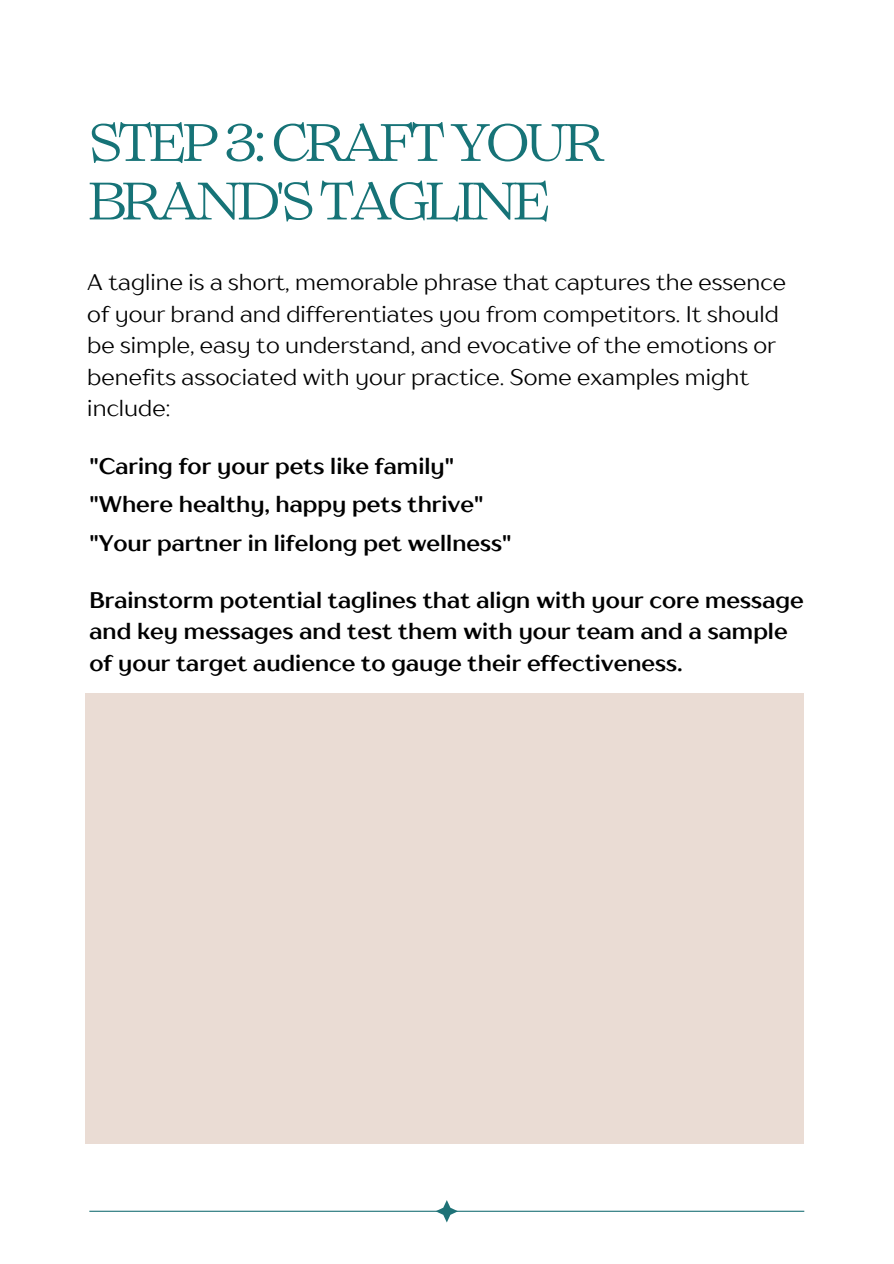
<style>
.page{position:relative;width:894px;height:1264px;background:#fff}
.page>*{position:absolute;margin:0;border:0;box-sizing:border-box;transform-origin:0 0}
.t1{font:52.5px/58.5px "Lovelace Text";letter-spacing:-.1em;color:#167377}
.t2{font:700 22.5px/31.5px "TT Drugs";color:#000}
.t3{font:22.5px/31.5px "TT Drugs";color:#000}
</style>
<div class="page">
<div style="left:85px;top:693px;width:719px;height:450px;background:#eadcd4"></div>
<hr style="left:89px;top:1210px;width:715px;height:1px;background:#1e7277">
<svg style="left:435px;top:1200px;width:23px;height:22px"></svg>
<h1 class="t1" style="left:87px;top:119px;width:519px">STEP 3: CRAFT YOUR<br>BRAND'S TAGLINE</h1>
<p class="t3" style="left:87px;top:266px;width:700px">A tagline is a short, memorable phrase that captures the essence of your brand and differentiates you from competitors. It should be simple, easy to understand, and evocative of the emotions or benefits associated with your practice. Some examples might include:</p>
<h2 class="t2" style="left:89px;top:446px;width:395px;line-height:38.2px">"Caring for your pets like family" "Where healthy, happy pets thrive"</h2>
<p class="t2" style="left:89px;top:526px;width:423px">"Your partner in lifelong pet wellness"</p>
<h2 class="t2" style="left:89px;top:583px;width:715px">Brainstorm potential taglines that align with your core message and key messages and test them with your team and a sample of your target audience to gauge their effectiveness.</h2>
</div>
